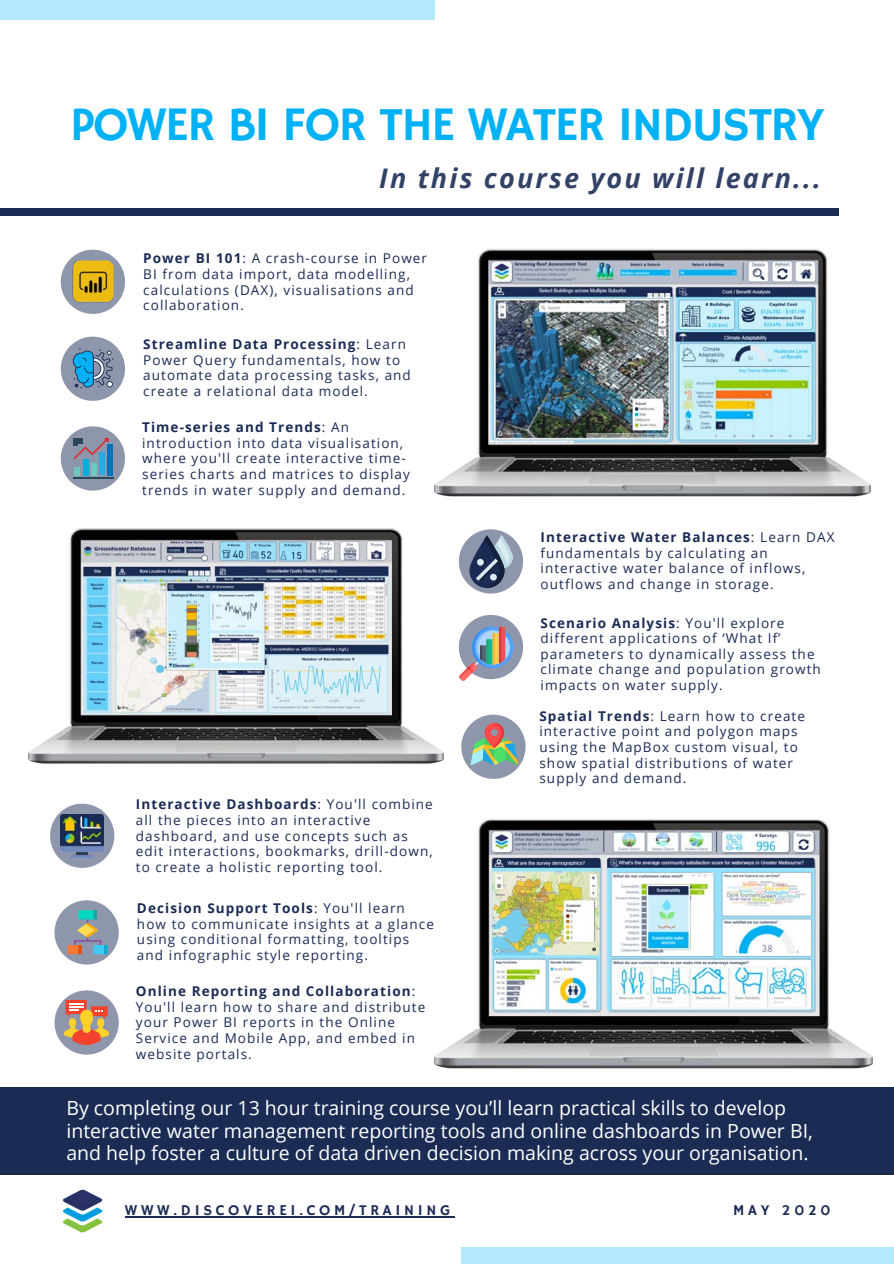
<style>
.page{position:relative;width:894px;height:1264px;background:#fff}
.page>*{position:absolute;margin:0;border:0;box-sizing:border-box;transform-origin:0 0}
.t1{font:48px "Hammersmith One";letter-spacing:-.035em;color:#00b1f5}
.t2{font:italic 700 27px "Open Sans";letter-spacing:.08em;color:#1a2b54}
.t3{font:19.5px/22.5px "Open Sans";color:#fff}
.t4{font:15px "Hammersmith One";letter-spacing:.245em;color:#1a2b54}
.t5{font:13.5px/15.6px "Open Sans";letter-spacing:.08em;color:#1a2b54}
.s1{font-weight:700}
</style>
<div class="page">
<div style="left:0;top:208px;width:838px;height:7px;background:#1a2b54"></div>
<svg style="left:61px;top:250px;width:64px;height:64px"></svg>
<svg style="left:61px;top:336px;width:64px;height:65px"></svg>
<img style="left:72px;top:261px;width:42px;height:41px">
<svg style="left:61px;top:426px;width:64px;height:64px"></svg>
<svg style="left:458px;top:529px;width:65px;height:64px"></svg>
<svg style="left:461px;top:714px;width:64px;height:65px"></svg>
<svg style="left:50px;top:803px;width:64px;height:64px"></svg>
<img style="left:61px;top:814px;width:43px;height:43px">
<svg style="left:54px;top:900px;width:65px;height:64px"></svg>
<svg style="left:54px;top:990px;width:65px;height:64px"></svg>
<svg style="left:458px;top:615px;width:65px;height:66px"></svg>
<div style="left:0;top:1087px;width:893px;height:87px;background:#1a2b54"></div>
<div style="left:0;top:0;width:434px;height:20px;background:#b4e8fc"></div>
<img style="left:434px;top:819px;width:438px;height:250px">
<img style="left:29px;top:528px;width:414px;height:236px">
<img style="left:434px;top:249px;width:436px;height:248px">
<img style="left:63px;top:1189px;width:40px;height:44px">
<div style="left:461px;top:1247px;width:432px;height:16px;background:#b4e8fc"></div>
<hr style="left:125px;top:1216px;width:329px;height:1px;background:#1a2b54">
<h1 class="t1" style="left:70px;top:97px;width:755px">POWER BI FOR THE WATER INDUSTRY</h1>
<h2 class="t2" style="left:379px;top:159px;width:443px">In this course you will learn...</h2>
<p class="t5" style="left:143px;top:250px;width:285px"><span class="s1">Power BI 101</span>: A crash-course in Power<br>BI from data import, data modelling, calculations (DAX), visualisations and collaboration.</p>
<p class="t5" style="left:143px;top:336px;width:269px"><span class="s1">Streamline Data Processing</span>: Learn Power Query fundamentals, how to automate data processing tasks, and create a relational data model.</p>
<p class="t5" style="left:142px;top:419px;width:269px"><span class="s1">Time-series and Trends</span>: An introduction into data visualisation, where you'll create interactive time&shy;series charts and matrices to display trends in water supply and demand.</p>
<p class="t5" style="left:136px;top:796px;width:298px"><span class="s1">Interactive Dashboards</span>: You'll combine all the pieces into an interactive dashboard, and use concepts such as edit interactions, bookmarks, drill-down, to create a holistic reporting tool.</p>
<p class="t5" style="left:540px;top:529px;width:295px"><span class="s1">Interactive Water Balances</span>: Learn DAX fundamentals by calculating an interactive water balance of inflows, outflows and change in storage.</p>
<p class="t5" style="left:540px;top:614px;width:282px"><span class="s1">Scenario Analysis</span>: You'll explore different applications of ‘What If’ parameters to dynamically assess the climate change and population growth impacts on water supply.</p>
<p class="t5" style="left:539px;top:707px;width:267px"><span class="s1">Spatial Trends</span>: Learn how to create interactive point and polygon maps using the MapBox custom visual, to show spatial distributions of water supply and demand.</p>
<p class="t5" style="left:137px;top:899px;width:298px"><span class="s1">Decision Support Tools</span>: You'll learn how to communicate insights at a glance using conditional formatting, tooltips and infographic style reporting.</p>
<p class="t5" style="left:136px;top:983px;width:291px"><span class="s1">Online Reporting and Collaboration</span>:<br>You'll learn how to share and distribute your Power BI reports in the Online Service and Mobile App, and embed in website portals.</p>
<p class="t3" style="left:66px;top:1096px;width:747px">By completing our 13 hour training course you’ll learn practical skills to develop interactive water management reporting tools and online dashboards in Power BI, and help foster a culture of data driven decision making across your organisation.</p>
<p class="t4" style="left:125px;top:1201px;width:327px">WWW.DISCOVEREI.COM/TRAINING</p>
<p class="t4" style="left:733px;top:1201px;width:99px">MAY 2020</p>
</div>
